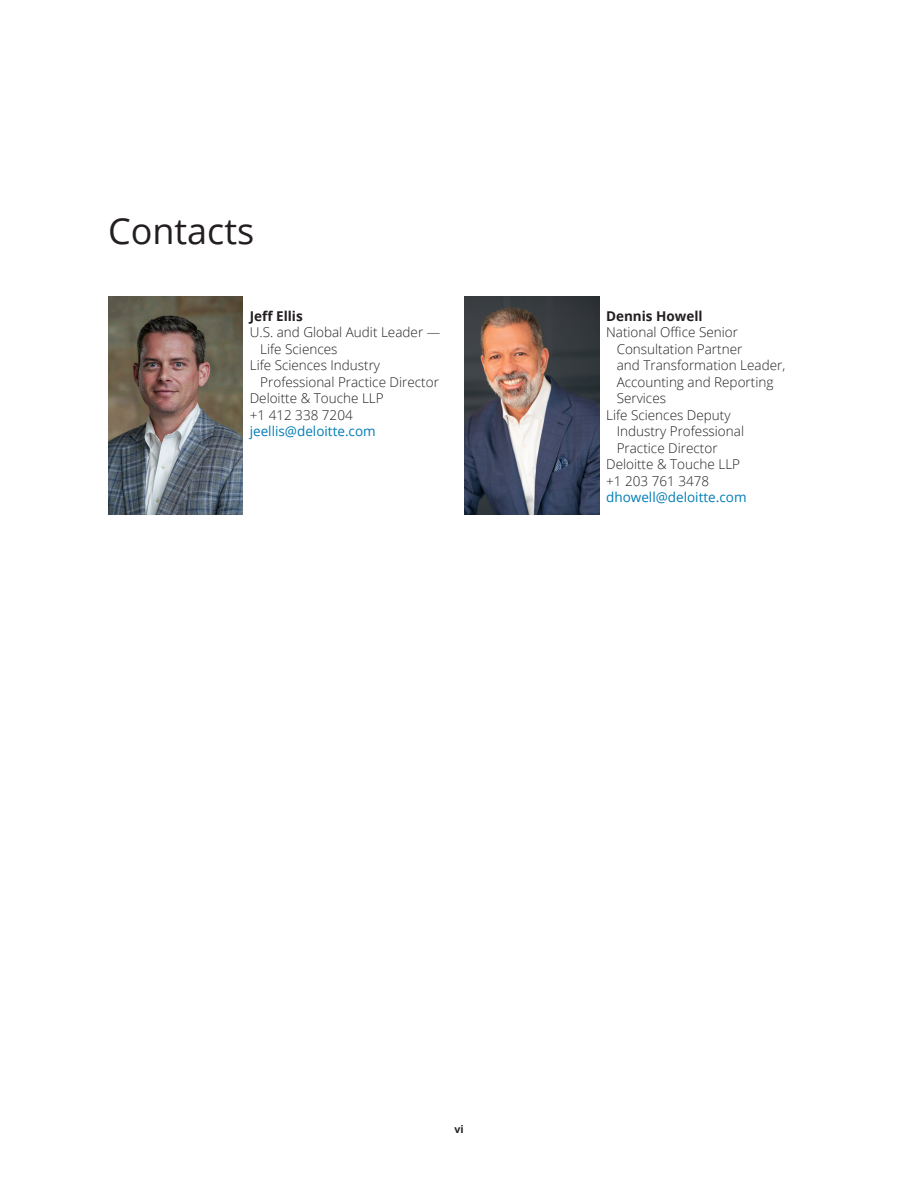
<style>
.page{position:relative;width:918px;height:1188px;background:#fff}
.page>*{position:absolute;margin:0;border:0;box-sizing:border-box;transform-origin:0 0}
.Chapter_Title{font:36px "Open Sans";color:#231f20}
.Table_Body_Text{font:300 13.5px "Open Sans";color:#231f20}
.Table_Body_Text-2{font:13.5px "Open Sans";color:#007db5}
.Table_Body_Text-3{font:700 13.5px "Open Sans";color:#231f20}
.t1{font:700 10.5px "Open Sans";color:#231f20}
</style>
<div class="page">
<img style="left:108px;top:297px;width:135px;height:217px">
<img style="left:464px;top:297px;width:135px;height:217px">
<p class="Chapter_Title" style="left:108px;top:206px;width:148px">Contacts</p>
<p class="Table_Body_Text-3" style="left:250px;top:306px;width:55px">Jeff Ellis</p>
<p class="Table_Body_Text" style="left:250px;top:323px;width:192px">U.S. and Global Audit Leader —</p>
<p class="Table_Body_Text" style="left:260px;top:339px;width:79px">Life Sciences</p>
<p class="Table_Body_Text" style="left:250px;top:356px;width:132px">Life Sciences Industry</p>
<p class="Table_Body_Text" style="left:260px;top:372px;width:180px">Professional Practice Director</p>
<p class="Table_Body_Text" style="left:250px;top:389px;width:136px">Deloitte &amp; Touche LLP</p>
<p class="Table_Body_Text" style="left:250px;top:405px;width:105px">+1 412 338 7204</p>
<p class="Table_Body_Text-2" style="left:250px;top:422px;width:128px">jeellis@deloitte.com</p>
<p class="Table_Body_Text-3" style="left:606px;top:306px;width:98px">Dennis Howell</p>
<p class="Table_Body_Text" style="left:606px;top:323px;width:133px">National Office Senior</p>
<p class="Table_Body_Text" style="left:617px;top:339px;width:127px">Consultation Partner</p>
<p class="Table_Body_Text" style="left:617px;top:356px;width:170px">and Transformation Leader,</p>
<p class="Table_Body_Text" style="left:617px;top:372px;width:158px">Accounting and Reporting</p>
<p class="Table_Body_Text" style="left:617px;top:389px;width:51px">Services</p>
<p class="Table_Body_Text" style="left:606px;top:405px;width:126px">Life Sciences Deputy</p>
<p class="Table_Body_Text" style="left:617px;top:422px;width:129px">Industry Professional</p>
<p class="Table_Body_Text" style="left:617px;top:438px;width:102px">Practice Director</p>
<p class="Table_Body_Text" style="left:606px;top:455px;width:136px">Deloitte &amp; Touche LLP</p>
<p class="Table_Body_Text" style="left:606px;top:471px;width:105px">+1 203 761 3478</p>
<p class="Table_Body_Text-2" style="left:606px;top:488px;width:142px">dhowell@deloitte.com</p>
<p class="t1" style="left:454px;top:1122px;width:11px">vi</p>
</div>
